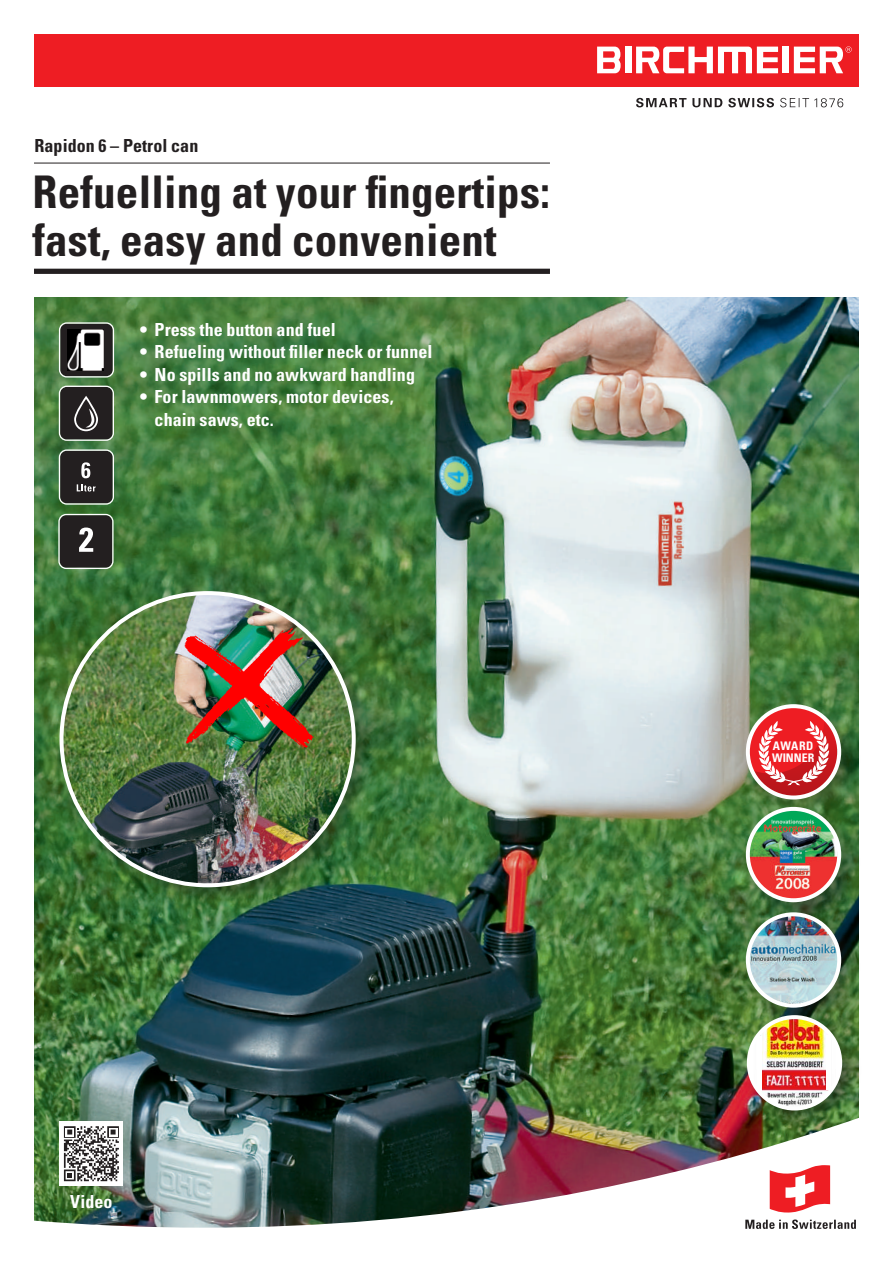
<style>
.page{position:relative;width:893px;height:1263px;background:#fff}
.page>*{position:absolute;margin:0;border:0;box-sizing:border-box;transform-origin:0 0}
.t1{font:700 condensed 45px/48px "Univers LT Std";letter-spacing:.005em;color:#231f20}
.t2{font:700 condensed 18px/22.5px "Univers LT Std";letter-spacing:.005em;color:#fff}
.t3{font:700 condensed 18px "Univers LT Std";letter-spacing:.005em;color:#231f20}
.t4{font:700 condensed 11.85px/12.8px "Univers LT Std";color:#fff}
</style>
<div class="page">
<img style="left:34px;top:298px;width:825px;height:817px">
<div style="left:34px;top:34px;width:825px;height:52px;background:#ee1d23"></div>
<div style="left:783px;top:47px;width:6px;height:26px;background:#fff"></div>
<div style="left:625px;top:47px;width:6px;height:26px;background:#fff"></div>
<svg style="left:636px;top:47px;width:142px;height:26px"></svg>
<svg style="left:597px;top:47px;width:24px;height:26px"></svg>
<svg style="left:794px;top:46px;width:58px;height:27px"></svg>
<svg style="left:636px;top:98px;width:207px;height:9px"></svg>
<img style="left:34px;top:1115px;width:797px;height:113px">
<svg style="left:745px;top:1219px;width:111px;height:10px"></svg>
<svg style="left:770px;top:1165px;width:60px;height:48px"></svg>
<div style="left:54px;top:586px;width:322px;height:321px;background:#231f20;opacity:.35"></div>
<img style="left:62px;top:593px;width:292px;height:292px;border-radius:146px">
<img style="left:177px;top:626px;width:143px;height:128px">
<svg style="left:59px;top:322px;width:55px;height:56px;background:#4c4e49"></svg>
<img style="left:68px;top:329px;width:35px;height:42px">
<svg style="left:58px;top:514px;width:56px;height:55px;background:#444341"></svg>
<svg style="left:59px;top:386px;width:55px;height:55px;background:#444241"></svg>
<svg style="left:59px;top:449px;width:55px;height:56px;background:#41403e"></svg>
<div style="left:741px;top:699px;width:120px;height:121px;background:#231f20;opacity:.35"></div>
<div style="left:746px;top:704px;width:95px;height:95px;border:4px solid #fff;border-radius:50%"></div>
<svg style="left:748px;top:707px;width:90px;height:90px"></svg>
<div style="left:741px;top:802px;width:120px;height:120px;background:#231f20;opacity:.35"></div>
<img style="left:748px;top:810px;width:90px;height:89px">
<div style="left:746px;top:807px;width:95px;height:95px;border:4px solid #fff;border-radius:50%"></div>
<div style="left:741px;top:907px;width:120px;height:121px;background:#231f20;opacity:.35"></div>
<img style="left:748px;top:914px;width:91px;height:92px;border-radius:46px">
<div style="left:746px;top:912px;width:95px;height:96px;border:4px solid #fff;border-radius:50%"></div>
<div style="left:742px;top:1010px;width:120px;height:120px;background:#231f20;opacity:.35"></div>
<img style="left:749px;top:1017px;width:91px;height:91px;border-radius:46px">
<div style="left:747px;top:1015px;width:95px;height:95px;border:4px solid #fff;border-radius:50%"></div>
<hr style="left:757px;top:1036px;width:4px;height:54px;background:#fff">
<div style="left:826px;top:1035px;width:5px;height:54px;background:#fff"></div>
<div style="left:60px;top:1121px;width:63px;height:65px;background:#fff"></div>
<svg style="left:64px;top:1126px;width:55px;height:55px"></svg>
<hr style="left:34px;top:163px;width:516px;height:1px;background:#231f20">
<div style="left:34px;top:269px;width:516px;height:5px;background:#231f20"></div>
<p class="t3" style="left:34px;top:135px;width:165px">Rapidon 6 – Petrol can</p>
<h1 class="t1" style="left:33px;top:168px;width:519px">Refuelling at your fingertips: fast, easy and convenient</h1>
<p class="t2" style="left:140px;top:318px;width:198px">• Press the button and fuel</p>
<p class="t2" style="left:140px;top:340px;width:294px">• Refueling without filler neck or funnel</p>
<p class="t2" style="left:140px;top:363px;width:277px">• No spills and no awkward handling</p>
<p class="t2" style="left:155px;top:385px;width:241px;text-indent:-15px">• For lawnmowers, motor devices, chain saws, etc.</p>
<p class="t2" style="left:70px;top:1190px;width:44px">Video</p>
<p class="t4" style="left:772px;top:739px;width:44px">AWARD<br>WINNER</p>
</div>
